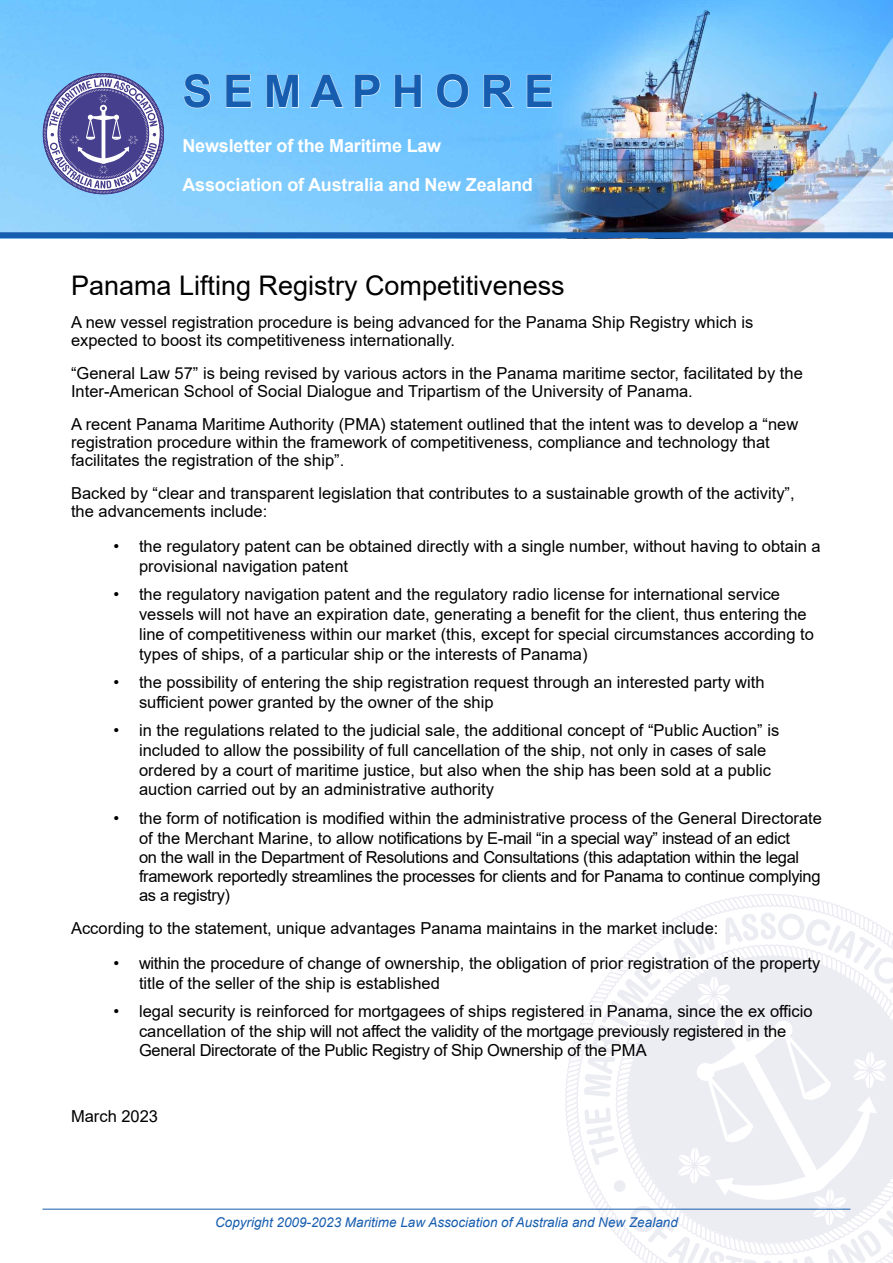
<style>
.page{position:relative;width:893px;height:1263px;background:#fff}
.page>*{position:absolute;margin:0;border:0;box-sizing:border-box;transform-origin:0 0}
.t1{font:700 45px "Arial";color:#175daf}
.t2{font:27px "Arial";color:#000}
.t3{font:700 18px/39px "Arial";letter-spacing:-.01em;color:#fff}
.t4{font:16.5px/19.8px "Arial";color:#000}
.t5{font:16.5px/19.4px "Arial";letter-spacing:-.02em;color:#000}
.t6{font:italic 13.5px "Arial";color:#175daf}
</style>
<div class="page">
<svg style="left:564px;top:1015px;width:20px;height:194px"></svg>
<svg style="left:697px;top:894px;width:148px;height:14px"></svg>
<svg style="left:584px;top:912px;width:309px;height:351px"></svg>
<hr style="left:43px;top:1209px;width:807px;height:1px;background:#175daf">
<img style="left:0;top:0;width:893px;height:232px">
<svg style="left:43px;top:73px;width:121px;height:121px;background:#7b87bd"></svg>
<div style="left:0;top:232px;width:893px;height:6px;background:#175daf"></div>
<svg style="left:183px;top:74px;width:28px;height:34px"></svg>
<svg style="left:226px;top:74px;width:26px;height:34px"></svg>
<svg style="left:266px;top:74px;width:33px;height:34px"></svg>
<svg style="left:309px;top:74px;width:35px;height:34px"></svg>
<svg style="left:354px;top:74px;width:27px;height:34px"></svg>
<svg style="left:394px;top:74px;width:28px;height:34px"></svg>
<svg style="left:436px;top:74px;width:33px;height:34px"></svg>
<svg style="left:483px;top:74px;width:31px;height:34px"></svg>
<svg style="left:526px;top:74px;width:26px;height:34px"></svg>
<h1 class="t1" style="left:182px;top:60px;width:373px">S E M A P H O R E</h1>
<p class="t3" style="left:182px;top:126px;width:352px">Newsletter of the Maritime Law<br>Association of Australia and New Zealand</p>
<h2 class="t2" style="left:71px;top:266px;width:495px">Panama Lifting Registry Competitiveness</h2>
<p class="t4" style="left:71px;top:313px;width:684px;line-height:18.1px">A new vessel registration procedure is being advanced for the Panama Ship Registry which is expected to boost its competitiveness internationally.</p>
<p class="t4" style="left:71px;top:364px;width:733px;line-height:18.1px">“General Law 57” is being revised by various actors in the Panama maritime sector, facilitated by the<br>Inter-American School of Social Dialogue and Tripartism of the University of Panama.</p>
<p class="t4" style="left:71px;top:415px;width:729px;line-height:18.1px">A recent Panama Maritime Authority (PMA) statement outlined that the intent was to develop a “new registration procedure within the framework of competitiveness, compliance and technology that facilitates the registration of the ship”.</p>
<p class="t4" style="left:71px;top:484px;width:725px;line-height:18.1px">Backed by “clear and transparent legislation that contributes to a sustainable growth of the activity”, the advancements include:</p>
<p class="t4" style="left:139px;top:536px;width:683px;text-indent:-26px">• the regulatory patent can be obtained directly with a single number, without having to obtain a provisional navigation patent</p>
<p class="t4" style="left:139px;top:584px;width:676px;text-indent:-26px">• the regulatory navigation patent and the regulatory radio license for international service vessels will not have an expiration date, generating a benefit for the client, thus entering the line of competitiveness within our market (this, except for special circumstances according to types of ships, of a particular ship or the interests of Panama)</p>
<p class="t4" style="left:139px;top:672px;width:627px;text-indent:-26px">• the possibility of entering the ship registration request through an interested party with sufficient power granted by the owner of the ship</p>
<p class="t4" style="left:139px;top:720px;width:642px;text-indent:-26px">• in the regulations related to the judicial sale, the additional concept of “Public Auction” is included to allow the possibility of full cancellation of the ship, not only in cases of sale ordered by a court of maritime justice, but also when the ship has been sold at a public auction carried out by an administrative authority</p>
<p class="t5" style="left:139px;top:808px;width:684px;text-indent:-26px">• the form of notification is modified within the administrative process of the General Directorate of the Merchant Marine, to allow notifications by E-mail “in a special way” instead of an edict<br>on the wall in the Department of Resolutions and Consultations (this adaptation within the legal framework reportedly streamlines the processes for clients and for Panama to continue complying as a registry)</p>
<p class="t4" style="left:71px;top:918px;width:649px">According to the statement, unique advantages Panama maintains in the market include:</p>
<p class="t4" style="left:139px;top:953px;width:683px;text-indent:-26px">• within the procedure of change of ownership, the obligation of prior registration of the property title of the seller of the ship is established</p>
<p class="t5" style="left:139px;top:1001px;width:675px;text-indent:-26px">• legal security is reinforced for mortgagees of ships registered in Panama, since the ex officio cancellation of the ship will not affect the validity of the mortgage previously registered in the<br>General Directorate of the Public Registry of Ship Ownership of the PMA</p>
<p class="t4" style="left:71px;top:1106px;width:89px">March 2023</p>
<p class="t6" style="left:215px;top:1213px;width:464px">Copyright 2009-2023 Maritime Law Association of Australia and New Zealand</p>
</div>
